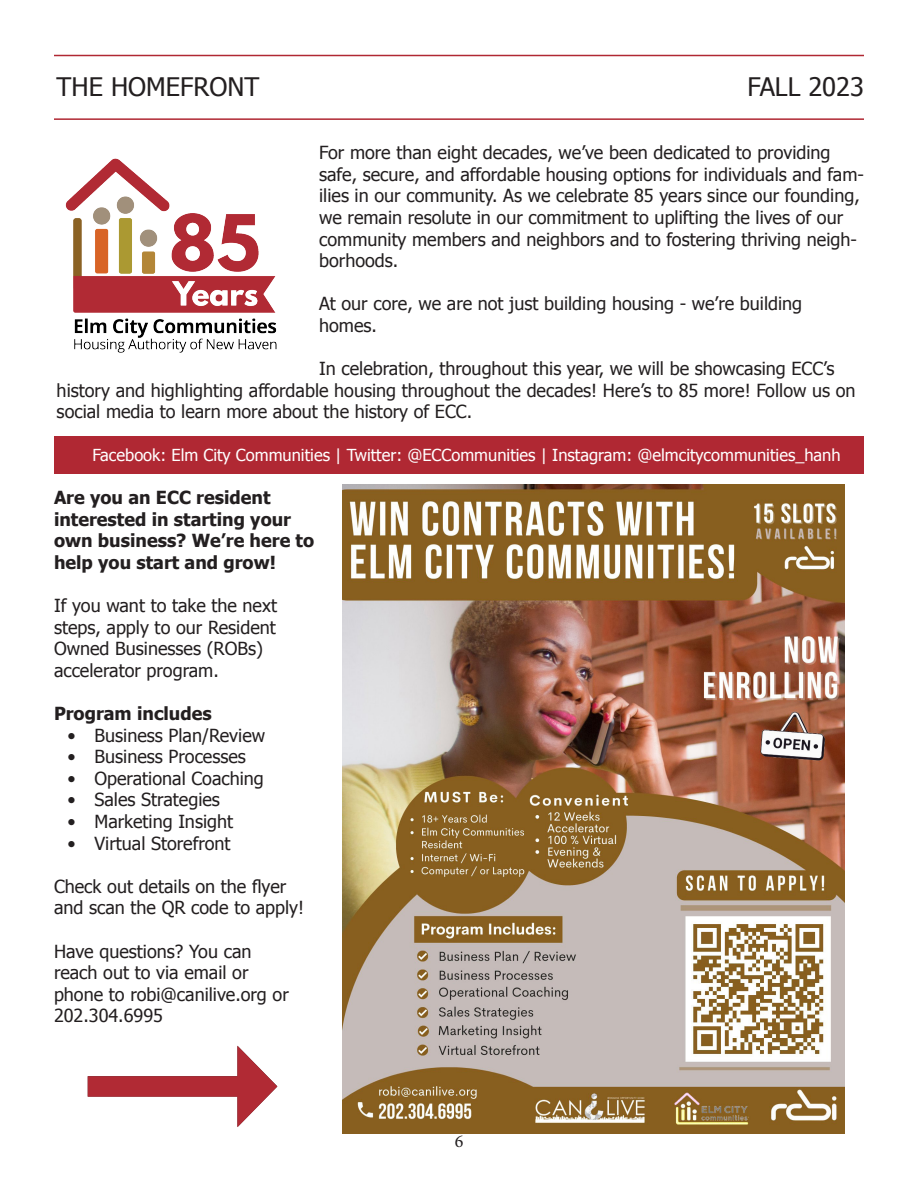
<style>
.page{position:relative;width:918px;height:1188px;background:#fff}
.page>*{position:absolute;margin:0;border:0;box-sizing:border-box;transform-origin:0 0}
.t1{font:25.5px "Tahoma";color:#231f20}
.t2{font:18px/21.6px "Tahoma";color:#231f20}
.t3{font:700 18px/21.6px "Tahoma";color:#231f20}
.t4{font:18px "Minion Pro";color:#231f20}
.Body{font:16.5px "Tahoma";color:#fff}
</style>
<div class="page">
<hr style="left:54px;top:55px;width:810px;height:1px;background:#b02833">
<hr style="left:54px;top:118px;width:810px;height:2px;background:#b02833">
<div style="left:54px;top:437px;width:810px;height:37px;background:#b02833"></div>
<img style="left:65px;top:158px;width:212px;height:195px">
<img style="left:342px;top:484px;width:502px;height:650px">
<img style="left:87px;top:1045px;width:191px;height:82px">
<h1 class="t1" style="left:57px;top:69px;width:204px">THE HOMEFRONT</h1>
<h1 class="t1" style="left:748px;top:69px;width:118px">FALL 2023</h1>
<p class="t2" style="left:319px;top:141px;width:546px">For more than eight decades, we’ve been dedicated to providing safe, secure, and affordable housing options for individuals and fam&shy;ilies in our community. As we celebrate 85 years since our founding, we remain resolute in our commitment to uplifting the lives of our community members and neighbors and to fostering thriving neigh&shy;borhoods.</p>
<p class="t2" style="left:319px;top:292px;width:485px">At our core, we are not just building housing - we’re building homes.</p>
<p class="t2" style="left:57px;top:357px;width:801px;text-indent:263px">In celebration, throughout this year, we will be showcasing ECC’s history and highlighting affordable housing throughout the decades! Here’s to 85 more! Follow us on social media to learn more about the history of ECC.</p>
<p class="Body" style="left:92px;top:444px;width:750px">Facebook: Elm City Communities | Twitter: @ECCommunities | Instagram: @elmcitycommunities_hanh</p>
<p class="t3" style="left:54px;top:486px;width:262px">Are you an ECC resident interested in starting your own business? We’re here to help you start and grow!</p>
<p class="t2" style="left:54px;top:594px;width:225px">If you want to take the next steps, apply to our Resident<br>Owned Businesses (ROBs) accelerator program.</p>
<p class="t3" style="left:54px;top:702px;width:159px">Program includes</p>
<p class="t2" style="left:68px;top:724px;width:199px">• Business Plan/Review</p>
<p class="t2" style="left:68px;top:745px;width:180px">• Business Processes</p>
<p class="t2" style="left:68px;top:767px;width:198px">• Operational Coaching</p>
<p class="t2" style="left:68px;top:788px;width:154px">• Sales Strategies</p>
<p class="t2" style="left:68px;top:810px;width:167px">• Marketing Insight</p>
<p class="t2" style="left:68px;top:832px;width:165px">• Virtual Storefront</p>
<p class="t2" style="left:54px;top:875px;width:252px">Check out details on the flyer and scan the QR code to apply!</p>
<p class="t2" style="left:54px;top:940px;width:236px">Have questions? You can reach out to via email or phone to robi@canilive.org or<br>202.304.6995</p>
<p class="t4" style="left:455px;top:1129px;width:10px">6</p>
</div>
